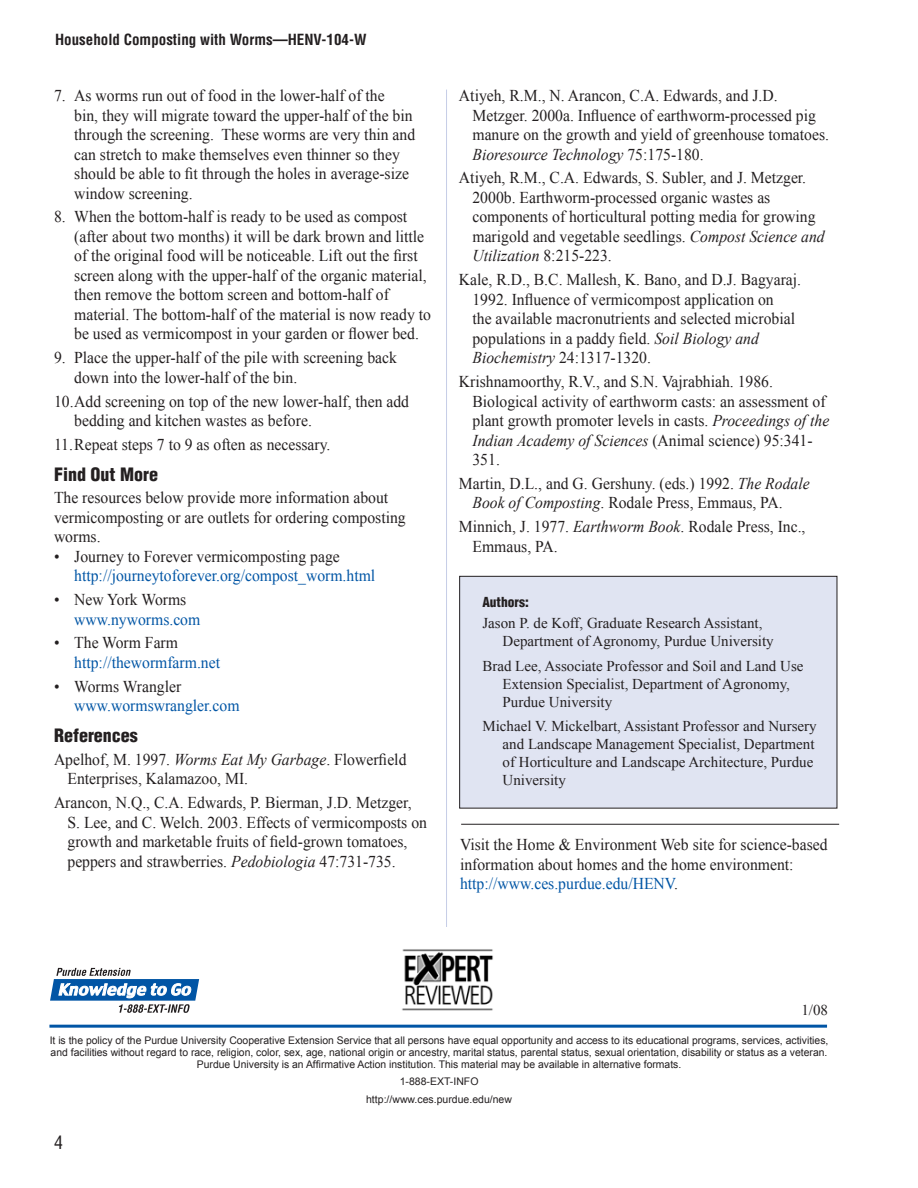
<style>
.page{position:relative;width:918px;height:1188px;background:#fff}
.page>*{position:absolute;margin:0;border:0;box-sizing:border-box;transform-origin:0 0}
.t1{font:900 condensed 18px "Helvetica";color:#231f20}
.t2{font:condensed 18px "Helvetica";color:#231f20}
.t3{font:16.5px/19.5px "Times New Roman";color:#231f20;scale:.95 1}
.t4{font:16.5px "Times New Roman";color:#0155a5;scale:.95 1}
.t5{font:15px/18px "Times New Roman";color:#231f20}
.t6{font:700 condensed 15px "Helvetica";color:#231f20}
.t7{font:900 condensed 13.5px "Helvetica";color:#231f20}
.t8{font:10.5px/12px "Arial";color:#231f20;text-align:center}
.s1{font-style:italic}
.s2{color:#0155a5}
</style>
<div class="page">
<hr style="left:446px;top:90px;width:1px;height:1017px;background:#c6cde7">
<hr style="left:49px;top:1025px;width:778px;height:3px;background:#0155a5">
<svg style="left:50px;top:968px;width:149px;height:45px"></svg>
<img style="left:402px;top:949px;width:91px;height:62px">
<hr style="left:461px;top:824px;width:378px;height:1px;background:#231f20">
<div style="left:460px;top:576px;width:377px;height:232px;background:#e0e4f2"></div>
<div style="left:459px;top:576px;width:378px;height:232px;border:1px solid #231f20"></div>
<p class="t6" style="left:55px;top:31px;width:313px">Household Composting with Worms—HENV-104-W</p>
<p class="t3" style="left:74px;top:86px;width:360px;text-indent:-20px">7. As worms run out of food in the lower-half of the<br>bin, they will migrate toward the upper-half of the bin through the screening. These worms are very thin and can stretch to make themselves even thinner so they should be able to fit through the holes in average-size window screening.</p>
<p class="t3" style="left:74px;top:207px;width:377px;text-indent:-20px">8. When the bottom-half is ready to be used as compost (after about two months) it will be dark brown and little of the original food will be noticeable. Lift out the first screen along with the upper-half of the organic material, then remove the bottom screen and bottom-half of material. The bottom-half of the material is now ready to be used as vermicompost in your garden or flower bed.</p>
<p class="t3" style="left:74px;top:348px;width:341px;text-indent:-20px">9. Place the upper-half of the pile with screening back down into the lower-half of the bin.</p>
<p class="t3" style="left:74px;top:391px;width:354px;text-indent:-20px">10.Add screening on top of the new lower-half, then add bedding and kitchen wastes as before.</p>
<p class="t3" style="left:54px;top:434px;width:293px">11.Repeat steps 7 to 9 as often as necessary.</p>
<p class="t1" style="left:54px;top:463px;width:106px">Find Out More</p>
<p class="t3" style="left:54px;top:488px;width:372px">The resources below provide more information about vermicomposting or are outlets for ordering composting worms.</p>
<p class="t3" style="left:54px;top:546px;width:302px">• Journey to Forever vermicomposting page</p>
<p class="t4" style="left:74px;top:566px;width:318px">http://journeytoforever.org/compost_worm.html</p>
<p class="t3" style="left:54px;top:590px;width:141px">• New York Worms</p>
<p class="t4" style="left:74px;top:610px;width:134px">www.nyworms.com</p>
<p class="t3" style="left:54px;top:633px;width:132px">• The Worm Farm</p>
<p class="t4" style="left:74px;top:653px;width:155px">http://thewormfarm.net</p>
<p class="t3" style="left:54px;top:676px;width:136px">• Worms Wrangler</p>
<p class="t4" style="left:74px;top:696px;width:175px">www.wormswrangler.com</p>
<p class="t1" style="left:54px;top:724px;width:85px">References</p>
<p class="t3" style="left:67px;top:749px;width:358px;text-indent:-13px">Apelhof, M. 1997. <span class="s1">Worms Eat My Garbage</span>. Flowerfield<br>Enterprises, Kalamazoo, MI.</p>
<p class="t3" style="left:67px;top:793px;width:380px;text-indent:-13px">Arancon, N.Q., C.A. Edwards, P. Bierman, J.D. Metzger, S. Lee, and C. Welch. 2003. Effects of vermicomposts on growth and marketable fruits of field-grown tomatoes, peppers and strawberries. <span class="s1">Pedobiologia</span> 47:731-735.</p>
<p class="t3" style="left:472px;top:86px;width:377px;text-indent:-13px">Atiyeh, R.M., N. Arancon, C.A. Edwards, and J.D.<br>Metzger. 2000a. Influence of earthworm-processed pig manure on the growth and yield of greenhouse tomatoes.<br><span class="s1">Bioresource Technology</span> 75:175-180.</p>
<p class="t3" style="left:472px;top:168px;width:372px;text-indent:-13px">Atiyeh, R.M., C.A. Edwards, S. Subler, and J. Metzger.<br>2000b. Earthworm-processed organic wastes as components of horticultural potting media for growing marigold and vegetable seedlings. <span class="s1">Compost Science and Utilization</span> 8:215-223.</p>
<p class="t3" style="left:472px;top:270px;width:348px;text-indent:-13px">Kale, R.D., B.C. Mallesh, K. Bano, and D.J. Bagyaraj.<br>1992. Influence of vermicompost application on<br>the available macronutrients and selected microbial populations in a paddy field. <span class="s1">Soil Biology and Biochemistry</span> 24:1317-1320.</p>
<p class="t3" style="left:472px;top:372px;width:377px;text-indent:-13px">Krishnamoorthy, R.V., and S.N. Vajrabhiah. 1986.<br>Biological activity of earthworm casts: an assessment of plant growth promoter levels in casts. <span class="s1">Proceedings of the Indian Academy of Sciences</span> (Animal science) 95:341- 351.</p>
<p class="t3" style="left:472px;top:473px;width:356px;text-indent:-13px">Martin, D.L., and G. Gershuny. (eds.) 1992. <span class="s1">The Rodale<br>Book of Composting</span>. Rodale Press, Emmaus, PA.</p>
<p class="t3" style="left:472px;top:517px;width:352px;text-indent:-13px">Minnich, J. 1977. <span class="s1">Earthworm Book</span>. Rodale Press, Inc.,<br>Emmaus, PA.</p>
<p class="t7" style="left:482px;top:593px;width:48px">Authors:</p>
<p class="t5" style="left:503px;top:614px;width:273px;text-indent:-20px">Jason P. de Koff, Graduate Research Assistant,<br>Department of Agronomy, Purdue University</p>
<p class="t5" style="left:503px;top:656px;width:302px;text-indent:-20px">Brad Lee, Associate Professor and Soil and Land Use<br>Extension Specialist, Department of Agronomy,<br>Purdue University</p>
<p class="t5" style="left:503px;top:717px;width:316px;text-indent:-20px">Michael V. Mickelbart, Assistant Professor and Nursery and Landscape Management Specialist, Department of Horticulture and Landscape Architecture, Purdue University</p>
<p class="t3" style="left:460px;top:835px;width:388px">Visit the Home &amp; Environment Web site for science-based information about homes and the home environment: <span class="s2">http://www.ces.purdue.edu/HENV</span>.</p>
<p class="t5" style="left:801px;top:1001px;width:28px">1/08</p>
<p class="t8" style="left:50px;top:1035px;width:780px">It is the policy of the Purdue University Cooperative Extension Service that all persons have equal opportunity and access to its educational programs, services, activities, and facilities without regard to race, religion, color, sex, age, national origin or ancestry, marital status, parental status, sexual orientation, disability or status as a veteran.<br>Purdue University is an Affirmative Action institution. This material may be available in alternative formats.</p>
<p class="t8" style="left:366px;top:1072px;width:147px;line-height:18.8px">1-888-EXT-INFO http://www.ces.purdue.edu/new</p>
<p class="t2" style="left:54px;top:1131px;width:10px">4</p>
</div>
